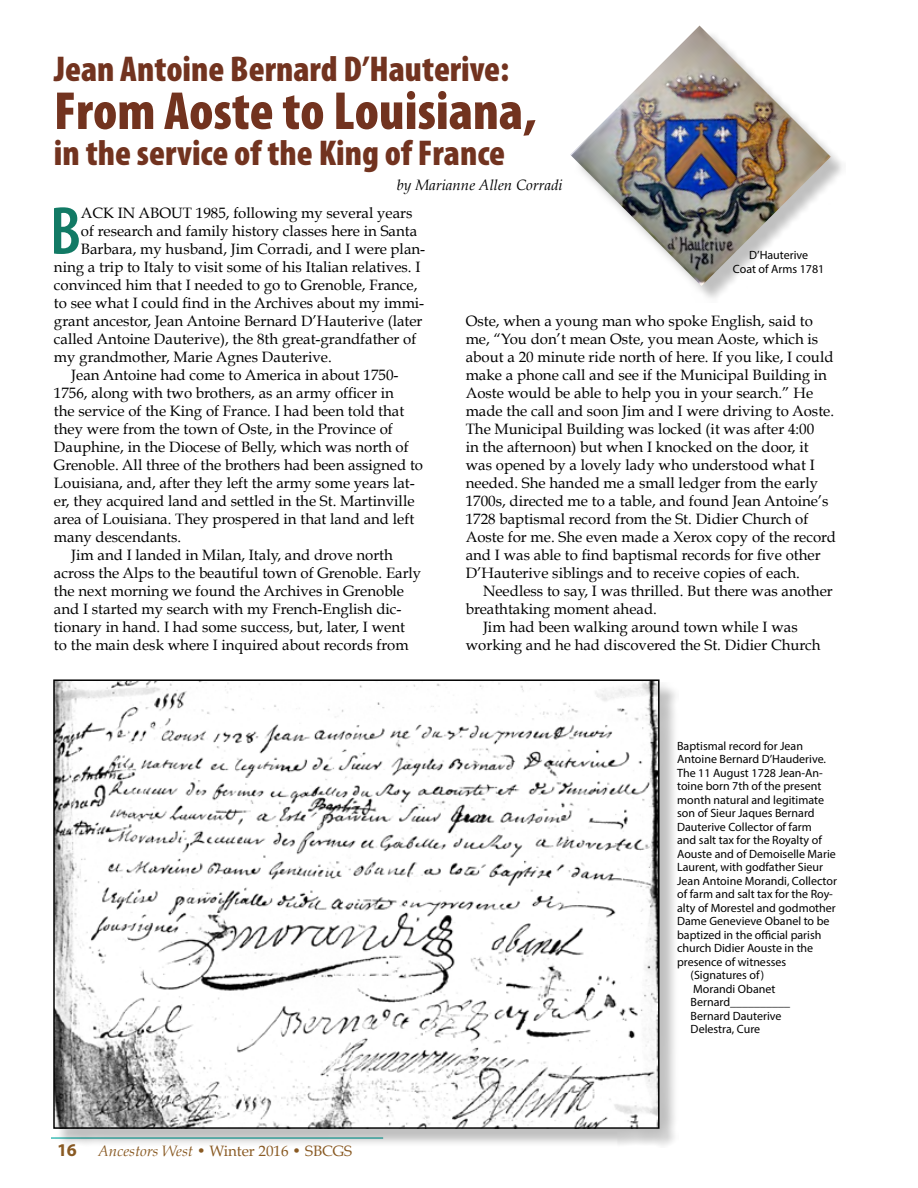
<style>
.page{position:relative;width:918px;height:1188px;background:#fff}
.page>*{position:absolute;margin:0;border:0;box-sizing:border-box;transform-origin:0 0}
.content_body{font:600 condensed 68.4px "Myriad Pro";color:#127a65}
.Headline{font:900 condensed 54px "Myriad Pro";color:#72331f}
.Headline-2{font:900 condensed 36px "Myriad Pro";color:#72331f}
.t1{font:700 18px "Myriad Pro";color:#895a23}
.content_body-2{font:15px/18px "Book Antiqua";color:#000}
.t2{font:15px "Book Antiqua";color:#895a23}
.Headline-3{font:italic 15px "Book Antiqua";color:#000}
.content_body-3{font:12px/13.5px "Myriad Pro";color:#000}
.s1{font-style:italic}
</style>
<div class="page">
<hr style="left:51px;top:1137px;width:332px;height:2px;background:#00a89f">
<div style="left:55px;top:682px;width:624px;height:466px;background:#000;opacity:.25"></div>
<img style="left:56px;top:682px;width:601px;height:444px">
<div style="left:53px;top:679px;width:607px;height:450px;border:2px solid #000"></div>
<img style="left:570px;top:26px;width:261px;height:260px">
<p class="Headline-2" style="left:54px;top:46px;width:457px">Jean Antoine Bernard D’Hauterive:</p>
<p class="Headline" style="left:54px;top:76px;width:484px">From Aoste to Louisiana,</p>
<p class="Headline-2" style="left:54px;top:130px;width:453px">in the service of the King of France</p>
<p class="Headline-3" style="left:397px;top:176px;width:167px">by Marianne Allen Corradi</p>
<p class="content_body" style="left:50px;top:189px;width:32px">B</p>
<p class="content_body-2" style="left:81px;top:204px;width:333px">ACK IN ABOUT 1985, following my several years</p>
<p class="content_body-2" style="left:81px;top:222px;width:338px">of research and family history classes here in Santa</p>
<p class="content_body-2" style="left:81px;top:240px;width:346px">Barbara, my husband, Jim Corradi, and I were plan-</p>
<p class="content_body-2" style="left:54px;top:258px;width:368px">ning a trip to Italy to visit some of his Italian relatives. I</p>
<p class="content_body-2" style="left:54px;top:276px;width:365px">convinced him that I needed to go to Grenoble, France,</p>
<p class="content_body-2" style="left:54px;top:294px;width:372px">to see what I could find in the Archives about my immi-</p>
<p class="content_body-2" style="left:54px;top:312px;width:370px">grant ancestor, Jean Antoine Bernard D’Hauterive (later</p>
<p class="content_body-2" style="left:54px;top:330px;width:364px">called Antoine Dauterive), the 8th great-grandfather of</p>
<p class="content_body-2" style="left:54px;top:348px;width:279px">my grandmother, Marie Agnes Dauterive.</p>
<p class="content_body-2" style="left:54px;top:366px;width:371px;text-indent:17px">Jean Antoine had come to America in about 1750- 1756, along with two brothers, as an army officer in<br>the service of the King of France. I had been told that they were from the town of Oste, in the Province of Dauphine, in the Diocese of Belly, which was north of Grenoble. All three of the brothers had been assigned to Louisiana, and, after they left the army some years lat&shy;er, they acquired land and settled in the St. Martinville area of Louisiana. They prospered in that land and left many descendants.</p>
<p class="content_body-2" style="left:54px;top:546px;width:369px;text-indent:17px">Jim and I landed in Milan, Italy, and drove north across the Alps to the beautiful town of Grenoble. Early the next morning we found the Archives in Grenoble and I started my search with my French-English dic&shy;tionary in hand. I had some success, but, later, I went to the main desk where I inquired about records from</p>
<p class="content_body-3" style="left:749px;top:248px;width:61px">D’Hauterive</p>
<p class="content_body-3" style="left:733px;top:262px;width:93px">Coat of Arms 1781</p>
<p class="content_body-2" style="left:466px;top:312px;width:372px">Oste, when a young man who spoke English, said to me, “You don’t mean Oste, you mean Aoste, which is about a 20 minute ride north of here. If you like, I could make a phone call and see if the Municipal Building in Aoste would be able to help you in your search.” He made the call and soon Jim and I were driving to Aoste.<br>The Municipal Building was locked (it was after 4:00<br>in the afternoon) but when I knocked on the door, it was opened by a lovely lady who understood what I needed. She handed me a small ledger from the early 1700s, directed me to a table, and found Jean Antoine’s 1728 baptismal record from the St. Didier Church of Aoste for me. She even made a Xerox copy of the record and I was able to find baptismal records for five other D’Hauterive siblings and to receive copies of each.</p>
<p class="content_body-2" style="left:466px;top:582px;width:369px;text-indent:17px">Needless to say, I was thrilled. But there was another breathtaking moment ahead.</p>
<p class="content_body-2" style="left:466px;top:618px;width:356px;text-align:center">Jim had been walking around town while I was working and he had discovered the St. Didier Church</p>
<p class="content_body-3" style="left:677px;top:739px;width:127px">Baptismal record for Jean</p>
<p class="content_body-3" style="left:677px;top:752px;width:150px">Antoine Bernard D’Hauderive.</p>
<p class="content_body-3" style="left:677px;top:766px;width:161px">The 11 August 1728 Jean-An&shy;toine born 7th of the present month natural and legitimate son of Sieur Jaques Bernard<br>Dauterive Collector of farm<br>and salt tax for the Royalty of<br>Aouste and of Demoiselle Marie<br>Laurent, with godfather Sieur<br>Jean Antoine Morandi, Collector of farm and salt tax for the Roy&shy;alty of Morestel and godmother<br>Dame Genevieve Obanel to be baptized in the official parish church Didier Aouste in the presence of witnesses</p>
<p class="content_body-3" style="left:691px;top:968px;width:75px">(Signatures of)</p>
<p class="content_body-3" style="left:693px;top:982px;width:84px">Morandi Obanet</p>
<p class="content_body-3" style="left:691px;top:995px;width:101px">Bernard__________</p>
<p class="content_body-3" style="left:691px;top:1009px;width:92px">Bernard Dauterive</p>
<p class="content_body-3" style="left:691px;top:1022px;width:71px">Delestra, Cure</p>
<p class="t1" style="left:57px;top:1138px;width:21px">16</p>
<p class="t2" style="left:98px;top:1142px;width:256px"><span class="s1">Ancestors West</span> • Winter 2016 • SBCGS</p>
</div>
